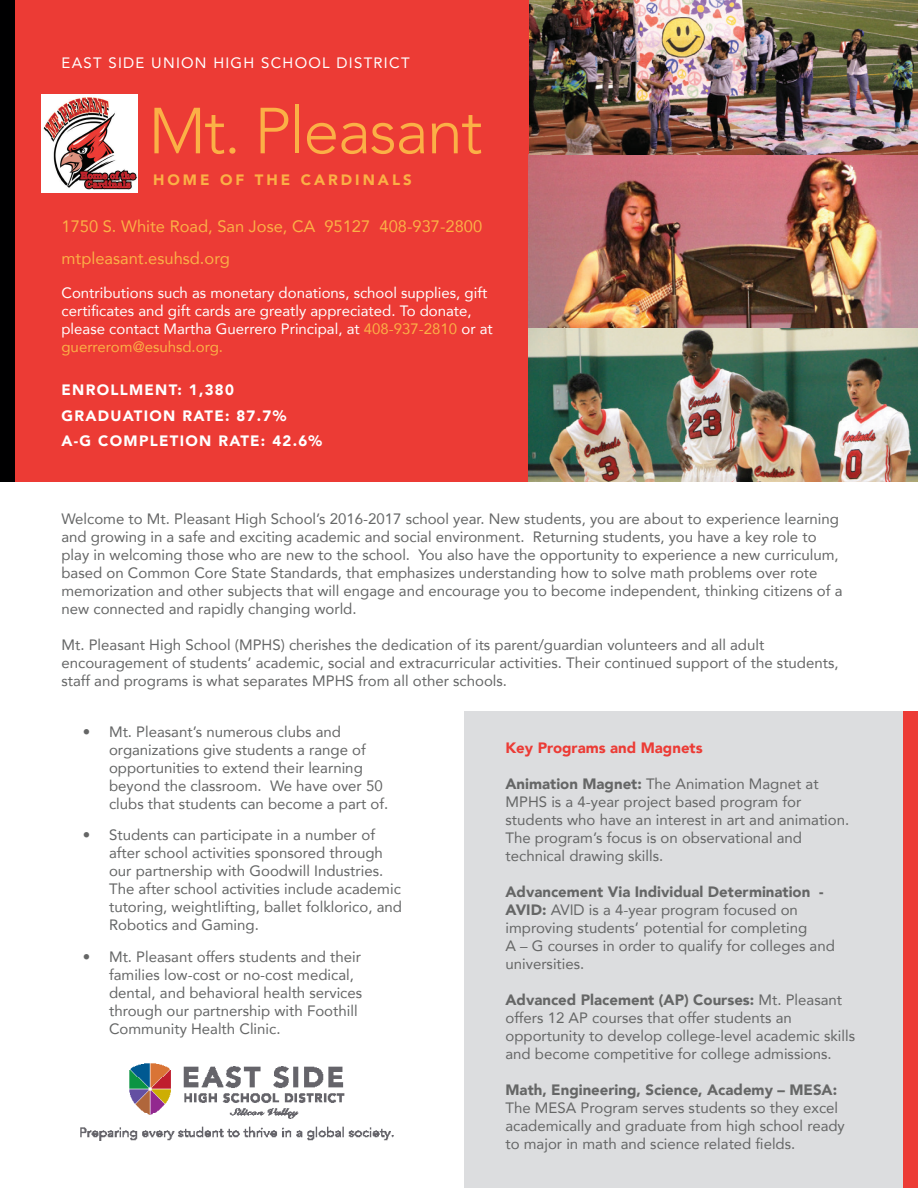
<style>
.page{position:relative;width:918px;height:1188px;background:#fff}
.page>*{position:absolute;margin:0;border:0;box-sizing:border-box;transform-origin:0 0}
.t1{font:300 64.35px "Avenir";letter-spacing:-.025em;color:#fbb046}
.t2{font:16.5px "Avenir";color:#fbb046}
.t3{font:15px/18px "Avenir";color:#656666}
.t4{font:15px/18px "Avenir";color:#fff}
.t5{font:900 15px "Avenir";letter-spacing:.085em;color:#fff}
.t6{font:15px "Avenir";letter-spacing:.085em;color:#fff}
.t7{font:900 15px "Avenir";color:#ec3b35}
.t8{font:900 15px "Avenir";letter-spacing:.2em;color:#fbb046}
.s1{color:#fbb046}
.s2{font-weight:900}
</style>
<div class="page">
<div style="left:464px;top:712px;width:454px;height:476px;background:#dcdddf"></div>
<div style="left:14px;top:0;width:515px;height:482px;background:#ec3b35"></div>
<div style="left:0;top:0;width:14px;height:482px;background:#000001"></div>
<div style="left:904px;top:712px;width:14px;height:476px;background:#ec3b35"></div>
<div style="left:41px;top:94px;width:96px;height:99px;background:#fff"></div>
<img style="left:43px;top:97px;width:94px;height:92px">
<img style="left:529px;top:0;width:389px;height:482px">
<img style="left:129px;top:1063px;width:216px;height:56px">
<img style="left:80px;top:1126px;width:314px;height:15px">
<p class="t6" style="left:62px;top:51px;width:350px">EAST SIDE UNION HIGH SCHOOL DISTRICT</p>
<p class="t1" style="left:149px;top:93px;width:336px">Mt. Pleasant</p>
<p class="t8" style="left:153px;top:167px;width:260px">HOME OF THE CARDINALS</p>
<p class="t2" style="left:62px;top:213px;width:422px">1750 S. White Road, San Jose, CA 95127 408-937-2800</p>
<p class="t2" style="left:62px;top:245px;width:170px">mtpleasant.esuhsd.org</p>
<p class="t4" style="left:62px;top:284px;width:433px">Contributions such as monetary donations, school supplies, gift certificates and gift cards are greatly appreciated. To donate, please contact Martha Guerrero Principal, at <span class="s1">408-937-2810</span> or at <span class="s1">guerrerom@esuhsd.org.</span></p>
<p class="t5" style="left:62px;top:377px;width:174px">ENROLLMENT: 1,380</p>
<p class="t5" style="left:62px;top:402px;width:226px">GRADUATION RATE: 87.7%</p>
<p class="t5" style="left:62px;top:428px;width:262px">A-G COMPLETION RATE: 42.6%</p>
<p class="t3" style="left:62px;top:510px;width:783px">Welcome to Mt. Pleasant High School’s 2016-2017 school year. New students, you are about to experience learning and growing in a safe and exciting academic and social environment. Returning students, you have a key role to play in welcoming those who are new to the school. You also have the opportunity to experience a new curriculum, based on Common Core State Standards, that emphasizes understanding how to solve math problems over rote memorization and other subjects that will engage and encourage you to become independent, thinking citizens of a new connected and rapidly changing world.</p>
<p class="t3" style="left:62px;top:636px;width:779px">Mt. Pleasant High School (MPHS) cherishes the dedication of its parent/guardian volunteers and all adult encouragement of students’ academic, social and extracurricular activities. Their continued support of the students, staff and programs is what separates MPHS from all other schools.</p>
<p class="t3" style="left:109px;top:722px;width:281px;text-indent:-27px">• Mt. Pleasant’s numerous clubs and organizations give students a range of opportunities to extend their learning beyond the classroom. We have over 50 clubs that students can become a part of.</p>
<p class="t3" style="left:109px;top:826px;width:294px;text-indent:-27px">• Students can participate in a number of after school activities sponsored through our partnership with Goodwill Industries.<br>The after school activities include academic tutoring, weightlifting, ballet folklorico, and Robotics and Gaming.</p>
<p class="t3" style="left:109px;top:947px;width:255px;text-indent:-27px">• Mt. Pleasant offers students and their families low-cost or no-cost medical, dental, and behavioral health services through our partnership with Foothill Community Health Clinic.</p>
<p class="t7" style="left:506px;top:735px;width:199px">Key Programs and Magnets</p>
<p class="t3" style="left:506px;top:775px;width:345px"><span class="s2">Animation Magnet:</span> The Animation Magnet at MPHS is a 4-year project based program for students who have an interest in art and animation.<br>The program’s focus is on observational and technical drawing skills.</p>
<p class="t3" style="left:506px;top:883px;width:320px"><span class="s2">Advancement Via Individual Determination -<br>AVID:</span> AVID is a 4-year program focused on improving students’ potential for completing</p>
<p class="t3" style="left:506px;top:937px;width:331px">A – G courses in order to qualify for colleges and universities.</p>
<p class="t3" style="left:506px;top:991px;width:351px"><span class="s2">Advanced Placement (AP) Courses:</span> Mt. Pleasant offers 12 AP courses that offer students an opportunity to develop college-level academic skills and become competitive for college admissions.</p>
<p class="t3" style="left:506px;top:1081px;width:341px"><span class="s2">Math, Engineering, Science, Academy – MESA:<br></span>The MESA Program serves students so they excel academically and graduate from high school ready to major in math and science related fields.</p>
</div>
